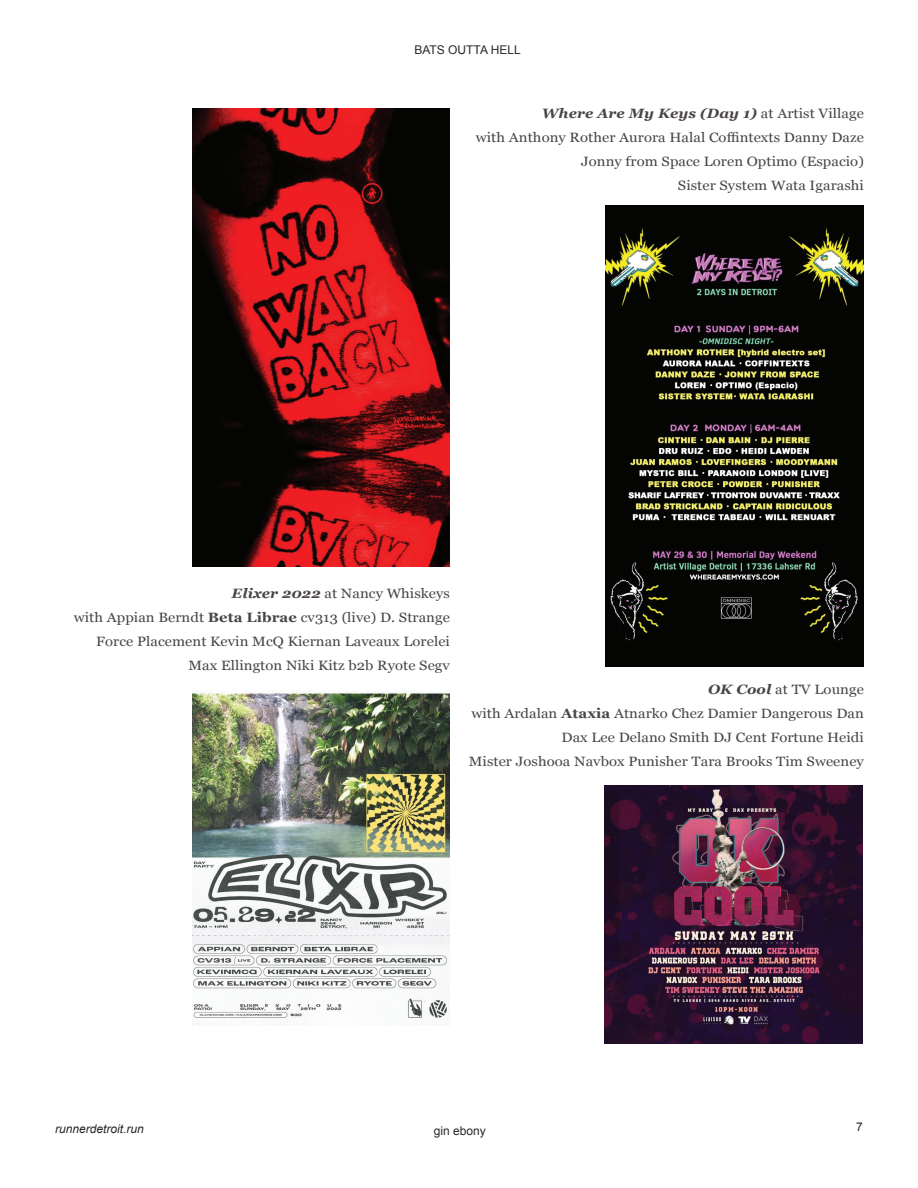
<style>
.page{position:relative;width:918px;height:1188px;background:#fff}
.page>*{position:absolute;margin:0;border:0;box-sizing:border-box;transform-origin:0 0}
.t1{font:13.5px/24px "Georgia";letter-spacing:.005em;color:#4a4546;text-align:right;scale:1.1 1}
.t2{font:12px "Arial";color:#2a2728}
.t3{font:italic 12px "Arial";color:#2a2728}
.s1{font-weight:700;font-style:italic}
.s2{font-weight:700}
</style>
<div class="page">
<img style="left:192px;top:108px;width:258px;height:459px">
<img style="left:192px;top:693px;width:258px;height:332px">
<img style="left:605px;top:206px;width:259px;height:460px">
<img style="left:605px;top:786px;width:258px;height:258px">
<p class="t2" style="left:414px;top:42px;width:108px">BATS OUTTA HELL</p>
<p class="t1" style="left:476px;top:101px;width:354px"><span class="s1">Where Are My Keys (Day 1)</span> at Artist Village<br>with Anthony Rother Aurora Halal Coffintexts Danny Daze Jonny from Space Loren Optimo (Espacio)<br>Sister System Wata Igarashi</p>
<p class="t1" style="left:74px;top:581px;width:343px"><span class="s1">Elixer 2022</span> at Nancy Whiskeys<br>with Appian Berndt <span class="s2">Beta Librae</span> cv313 (live) D. Strange Force Placement Kevin McQ Kiernan Laveaux Lorelei Max Ellington Niki Kitz b2b Ryote Segv</p>
<p class="t1" style="left:469px;top:677px;width:361px"><span class="s1">OK Cool</span> at TV Lounge<br>with Ardalan <span class="s2">Ataxia</span> Atnarko Chez Damier Dangerous Dan Dax Lee Delano Smith DJ Cent Fortune Heidi<br>Mister Joshooa Navbox Punisher Tara Brooks Tim Sweeney</p>
<p class="t3" style="left:55px;top:1121px;width:90px">runnerdetroit.run</p>
<p class="t2" style="left:434px;top:1123px;width:54px">gin ebony</p>
<p class="t2" style="left:856px;top:1119px;width:8px">7</p>
</div>
